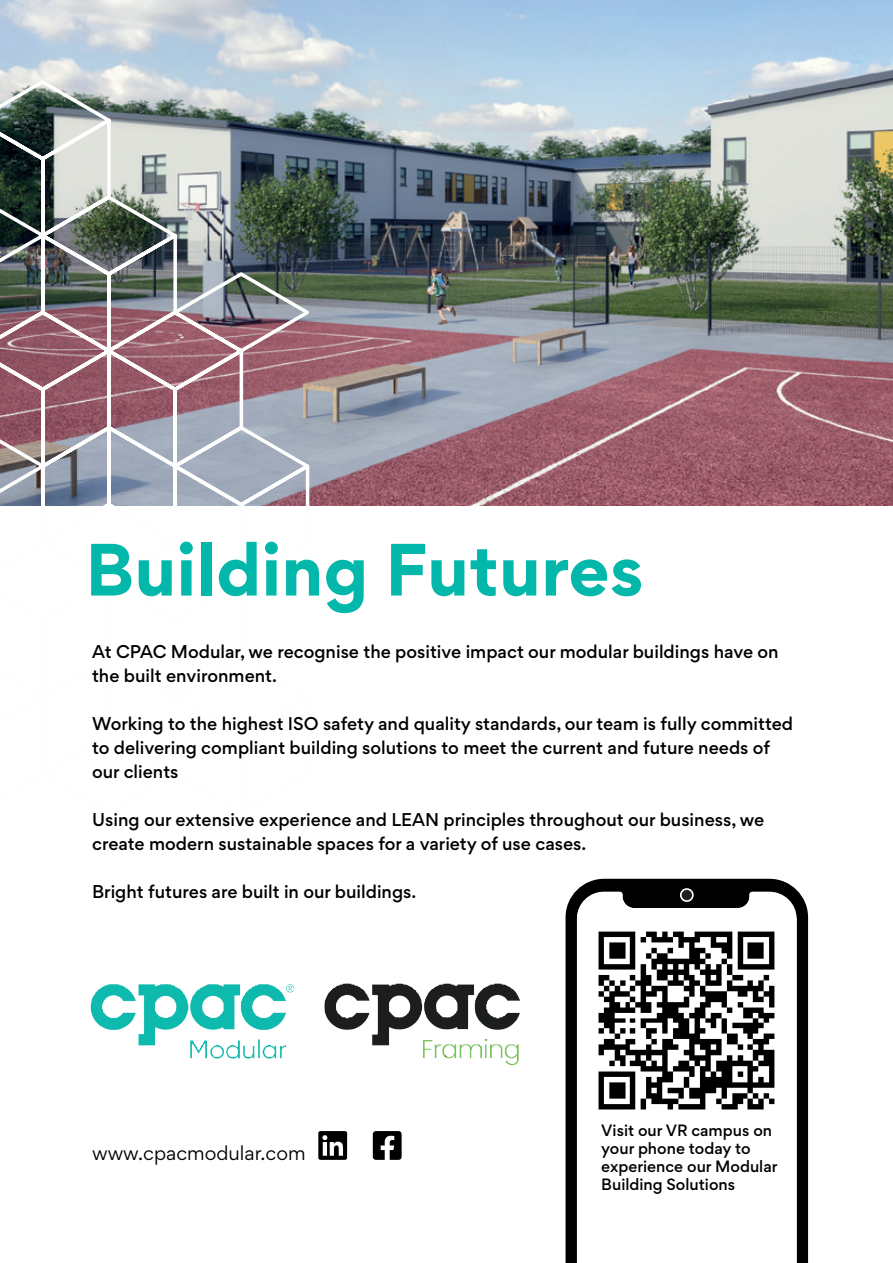
<style>
.page{position:relative;width:893px;height:1263px;background:#fff}
.page>*{position:absolute;margin:0;border:0;box-sizing:border-box;transform-origin:0 0}
.t1{font:700 66px "Gordita";color:#03b8aa}
.t2{font:18px "Gordita";color:#000001}
.t3{font:500 16.5px/24px "Gordita";color:#000001}
.t4{font:500 14.7px/17.9px "Gordita";color:#000001}
</style>
<div class="page">
<img style="left:0;top:0;width:893px;height:505px">
<img style="left:0;top:78px;width:314px;height:428px">
<svg style="left:566px;top:879px;width:242px;height:384px;background:#0f0f10"></svg>
<svg style="left:577px;top:892px;width:220px;height:371px"></svg>
<img style="left:592px;top:925px;width:190px;height:190px">
<div style="left:681px;top:889px;width:12px;height:12px;background:#231f20;border-radius:50%"></div>
<div style="left:680px;top:888px;width:14px;height:14px;border:2px solid #fff;border-radius:50%"></div>
<svg style="left:318px;top:1131px;width:84px;height:29px"></svg>
<img style="left:90px;top:984px;width:204px;height:75px">
<img style="left:294px;top:983px;width:226px;height:83px">
<h1 class="t1" style="left:85px;top:517px;width:560px">Building Futures</h1>
<p class="t3" style="left:92px;top:639px;width:688px">At CPAC Modular, we recognise the positive impact our modular buildings have on the built environment.</p>
<p class="t3" style="left:92px;top:711px;width:702px">Working to the highest ISO safety and quality standards, our team is fully committed to delivering compliant building solutions to meet the current and future needs of our clients</p>
<p class="t3" style="left:92px;top:807px;width:674px">Using our extensive experience and LEAN principles throughout our business, we create modern sustainable spaces for a variety of use cases.</p>
<p class="t3" style="left:92px;top:879px;width:326px">Bright futures are built in our buildings.</p>
<p class="t2" style="left:92px;top:1139px;width:215px">www.cpacmodular.com</p>
<p class="t4" style="left:601px;top:1122px;width:178px">Visit our VR campus on your phone today to experience our Modular<br>Building Solutions</p>
</div>
